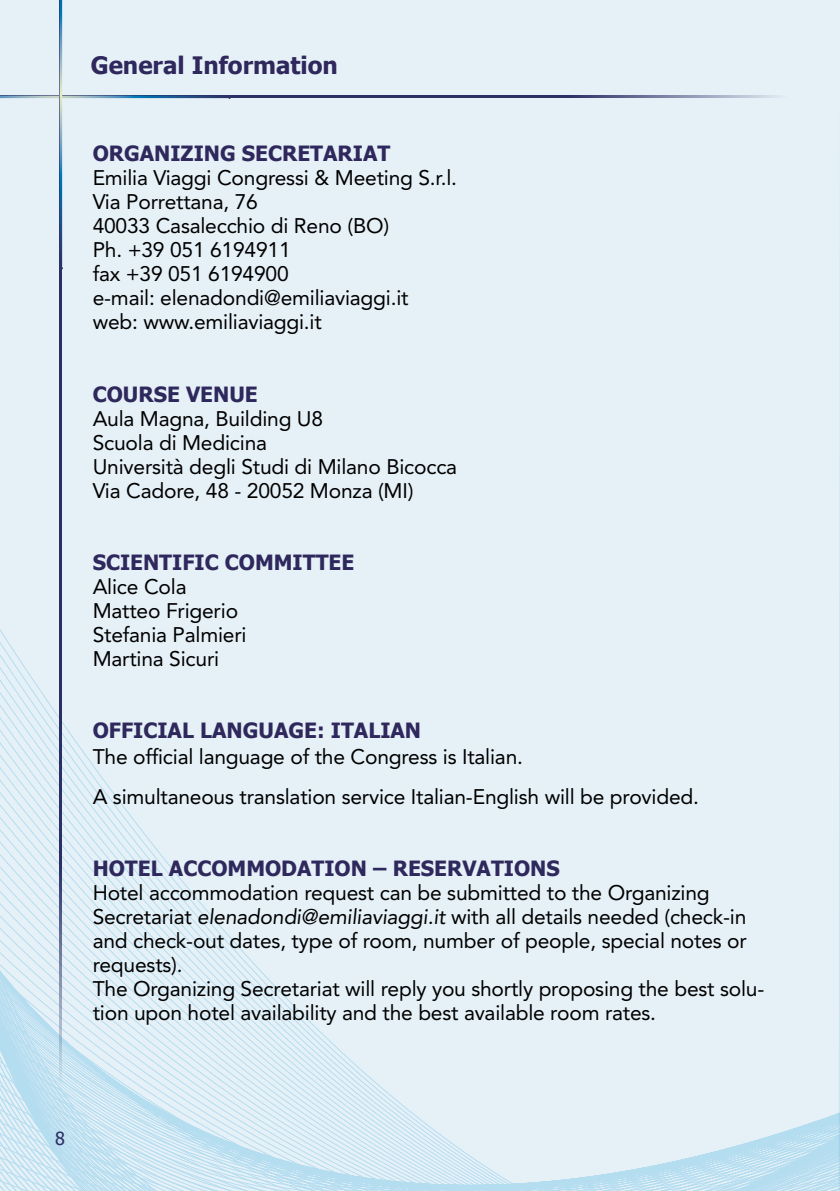
<style>
.page{position:relative;width:840px;height:1191px;background:#fff}
.page>*{position:absolute;margin:0;border:0;box-sizing:border-box;transform-origin:0 0}
.t1{font:700 24px "Tahoma";color:#2f285d}
.t2{font:21px/24px "Avenir";letter-spacing:-.01em;color:#000}
.t3{font:700 21px "Tahoma";color:#2f285d}
.t4{font:18px "Tahoma";color:#2f285d}
</style>
<div class="page">
<svg style="left:839px;top:0;width:1px;height:1191px"></svg>
<div style="left:0;top:0;width:839px;height:1191px;background:#e6f1f7"></div>
<p class="t1" style="left:91px;top:49px;width:248px">General Information</p>
<p class="t3" style="left:93px;top:139px;width:299px">ORGANIZING SECRETARIAT</p>
<p class="t2" style="left:93px;top:166px;width:366px">Emilia Viaggi Congressi &amp; Meeting S.r.l.<br>Via Porrettana, 76<br>40033 Casalecchio di Reno (BO)<br>Ph. +39 051 6194911<br>fax +39 051 6194900<br>e-mail: elenadondi@emiliaviaggi.it web: www.emiliaviaggi.it</p>
<p class="t3" style="left:93px;top:379px;width:167px">COURSE VENUE</p>
<p class="t2" style="left:93px;top:406px;width:366px">Aula Magna, Building U8<br>Scuola di Medicina<br>Università degli Studi di Milano Bicocca<br>Via Cadore, 48 - 20052 Monza (MI)</p>
<p class="t3" style="left:93px;top:547px;width:263px">SCIENTIFIC COMMITTEE</p>
<p class="t2" style="left:93px;top:574px;width:155px">Alice Cola<br>Matteo Frigerio<br>Stefania Palmieri<br>Martina Sicuri</p>
<p class="t3" style="left:93px;top:715px;width:330px">OFFICIAL LANGUAGE: ITALIAN</p>
<p class="t2" style="left:93px;top:736px;width:607px;line-height:40px">The official language of the Congress is Italian.<br>A simultaneous translation service Italian-English will be provided.</p>
<p class="t3" style="left:93px;top:853px;width:468px">HOTEL ACCOMMODATION – RESERVATIONS</p>
<p class="t2" style="left:93px;top:880px;width:673px">Hotel accommodation request can be submitted to the Organizing Secretariat elenadondi@emiliaviaggi.it with all details needed (check-in and check-out dates, type of room, number of people, special notes or requests).<br>The Organizing Secretariat will reply you shortly proposing the best solu&shy;tion upon hotel availability and the best available room rates.</p>
<p class="t4" style="left:55px;top:1126px;width:11px">8</p>
</div>
